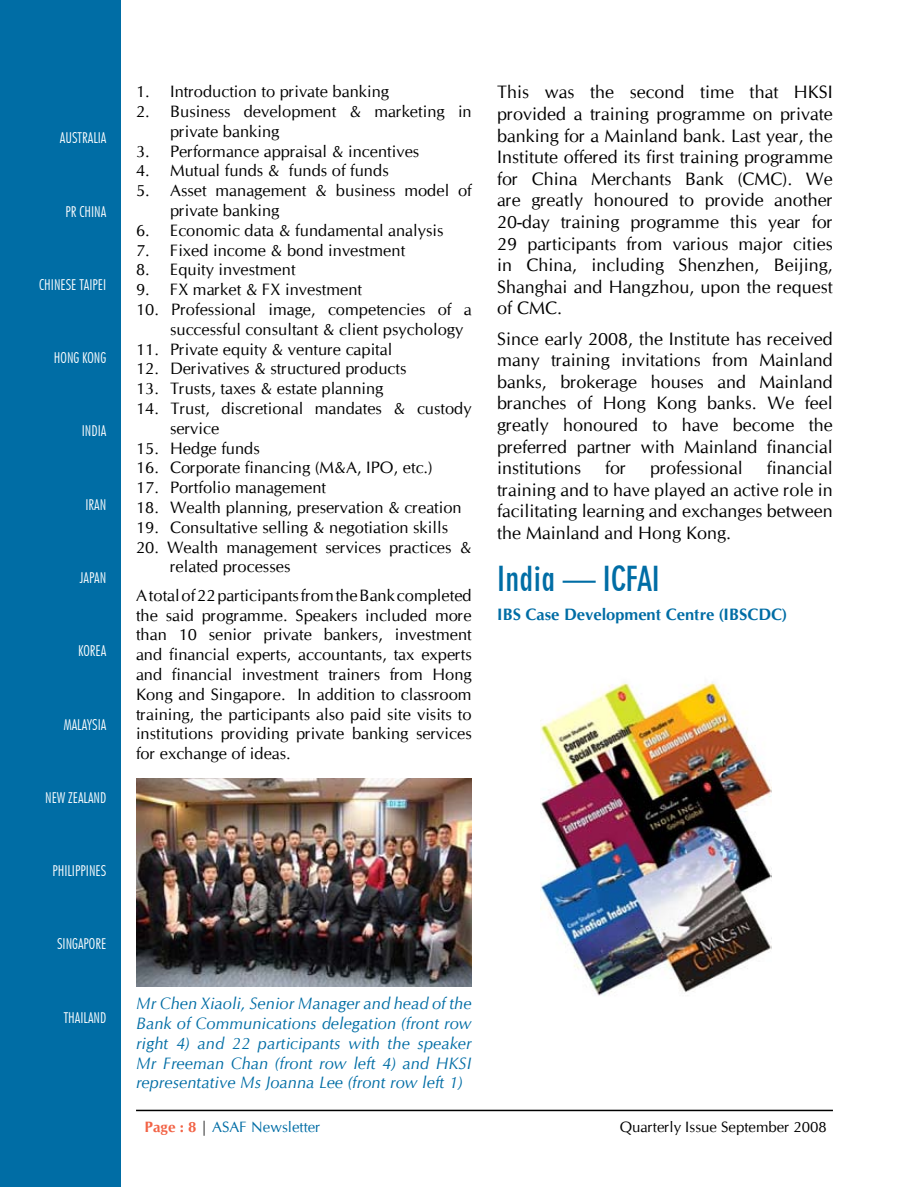
<style>
.page{position:relative;width:918px;height:1188px;background:#fff}
.page>*{position:absolute;margin:0;border:0;box-sizing:border-box;transform-origin:0 0}
.t1{font:33px "Geometric 706 BT Bold Condensed B";color:#006da5}
.t2{font:18px/21.6px "Cg Omega";color:#000;text-align:justify}
.t3{font:16.5px/19.8px "Cg Omega";color:#000}
.t4{font:italic 16.5px/19.8px "Cg Omega";color:#006da5;text-align:justify}
.t5{font:700 16.5px "Cg Omega";color:#006da5}
.t6{font:300 condensed 15px "Futura BT";color:#fff}
.t7{font:15px "Cg Omega";color:#000}
.t8{font:15px "Cg Omega";color:#006da5}
.s1{font-weight:700;color:#f26346}
.s2{color:#000}
</style>
<div class="page">
<div style="left:1px;top:1px;width:120px;height:1186px;background:#006da5"></div>
<hr style="left:136px;top:1110px;width:697px;height:1px;background:#000">
<img style="left:136px;top:778px;width:336px;height:208px">
<img style="left:540px;top:682px;width:231px;height:314px">
<p class="t6" style="left:60px;top:129px;width:48px">AUSTRALIA</p>
<p class="t6" style="left:65px;top:202px;width:42px">PR CHINA</p>
<p class="t6" style="left:39px;top:275px;width:68px">CHINESE TAIPEI</p>
<p class="t6" style="left:54px;top:349px;width:54px">HONG KONG</p>
<p class="t6" style="left:82px;top:422px;width:26px">INDIA</p>
<p class="t6" style="left:85px;top:495px;width:22px">IRAN</p>
<p class="t6" style="left:80px;top:569px;width:28px">JAPAN</p>
<p class="t6" style="left:78px;top:642px;width:30px">KOREA</p>
<p class="t6" style="left:64px;top:715px;width:44px">MALAYSIA</p>
<p class="t6" style="left:45px;top:788px;width:63px">NEW ZEALAND</p>
<p class="t6" style="left:52px;top:862px;width:55px">PHILIPPINES</p>
<p class="t6" style="left:57px;top:935px;width:51px">SINGAPORE</p>
<p class="t6" style="left:64px;top:1008px;width:44px">THAILAND</p>
<p class="t3" style="left:136px;top:82px;width:255px">1. Introduction to private banking</p>
<p class="t3" style="left:170px;top:102px;width:303px;text-indent:-34px">2. Business development &amp; marketing in private banking</p>
<p class="t3" style="left:136px;top:141px;width:285px">3. Performance appraisal &amp; incentives</p>
<p class="t3" style="left:136px;top:161px;width:254px">4. Mutual funds &amp; funds of funds</p>
<p class="t3" style="left:170px;top:181px;width:303px;text-indent:-34px">5. Asset management &amp; business model of private banking</p>
<p class="t3" style="left:136px;top:221px;width:309px">6. Economic data &amp; fundamental analysis</p>
<p class="t3" style="left:136px;top:240px;width:271px">7. Fixed income &amp; bond investment</p>
<p class="t3" style="left:136px;top:260px;width:161px">8. Equity investment</p>
<p class="t3" style="left:136px;top:280px;width:228px">9. FX market &amp; FX investment</p>
<p class="t3" style="left:170px;top:300px;width:303px;text-indent:-34px">10. Professional image, competencies of a successful consultant &amp; client psychology</p>
<p class="t3" style="left:136px;top:339px;width:258px">11. Private equity &amp; venture capital</p>
<p class="t3" style="left:136px;top:359px;width:272px">12. Derivatives &amp; structured products</p>
<p class="t3" style="left:136px;top:379px;width:249px">13. Trusts, taxes &amp; estate planning</p>
<p class="t3" style="left:170px;top:399px;width:303px;text-indent:-34px">14. Trust, discretional mandates &amp; custody service</p>
<p class="t3" style="left:136px;top:438px;width:125px">15. Hedge funds</p>
<p class="t3" style="left:136px;top:458px;width:298px">16. Corporate financing (M&amp;A, IPO, etc.)</p>
<p class="t3" style="left:136px;top:478px;width:192px">17. Portfolio management</p>
<p class="t3" style="left:136px;top:498px;width:327px">18. Wealth planning, preservation &amp; creation</p>
<p class="t3" style="left:136px;top:518px;width:314px">19. Consultative selling &amp; negotiation skills</p>
<p class="t3" style="left:170px;top:537px;width:303px;text-indent:-34px">20. Wealth management services practices &amp; related processes</p>
<p class="t3" style="left:136px;top:586px;width:337px;text-align:justify">A total of 22 participants from the Bank completed the said programme. Speakers included more than 10 senior private bankers, investment and financial experts, accountants, tax experts and financial investment trainers from Hong Kong and Singapore. In addition to classroom training, the participants also paid site visits to institutions providing private banking services for exchange of ideas.</p>
<p class="t2" style="left:497px;top:82px;width:337px">This was the second time that HKSI provided a training programme on private banking for a Mainland bank. Last year, the Institute offered its first training programme for China Merchants Bank (CMC). We are greatly honoured to provide another 20-day training programme this year for 29 participants from various major cities in China, including Shenzhen, Beijing, Shanghai and Hangzhou, upon the request of CMC.</p>
<p class="t2" style="left:497px;top:328px;width:337px">Since early 2008, the Institute has received many training invitations from Mainland banks, brokerage houses and Mainland branches of Hong Kong banks. We feel greatly honoured to have become the preferred partner with Mainland financial institutions</p>
<p class="t2" style="left:497px;top:457px;width:337px;text-indent:270px">financial training and to have played an active role in facilitating learning and exchanges between the Mainland and Hong Kong.</p>
<h1 class="t1" style="left:497px;top:559px;width:164px">India — ICFAI</h1>
<p class="t5" style="left:497px;top:604px;width:291px">IBS Case Development Centre (IBSCDC)</p>
<p class="t2" style="left:605px;top:457px;width:23px">for</p>
<p class="t2" style="left:650px;top:457px;width:94px">professional</p>
<p class="t4" style="left:136px;top:994px;width:337px">Mr Chen Xiaoli, Senior Manager and head of the Bank of Communications delegation (front row right 4) and 22 participants with the speaker Mr Freeman Chan (front row left 4) and HKSI representative Ms Joanna Lee (front row left 1)</p>
<p class="t8" style="left:144px;top:1118px;width:178px"><span class="s1">Page : 8</span> <span class="s2">|</span> ASAF Newsletter</p>
<p class="t7" style="left:620px;top:1118px;width:209px">Quarterly Issue September 2008</p>
</div>
